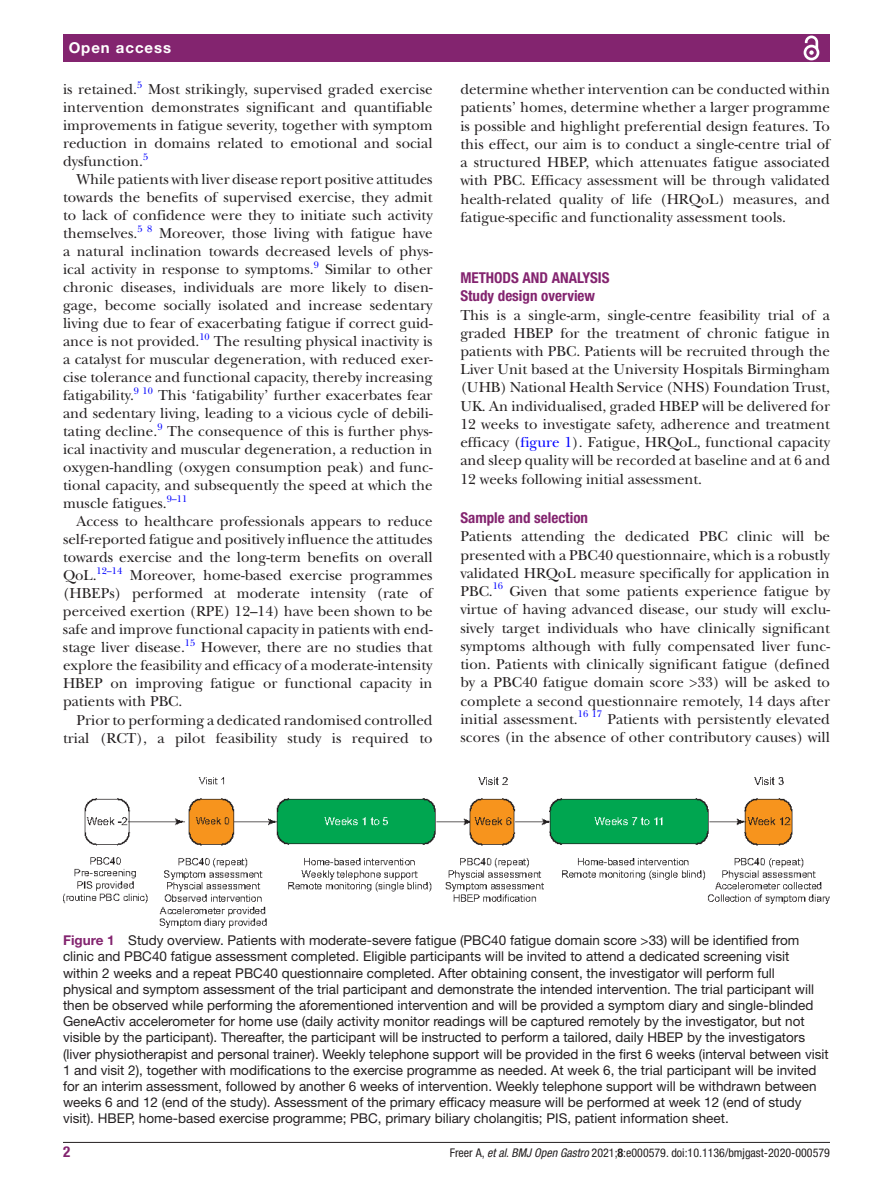
<style>
.page{position:relative;width:893px;height:1191px;background:#fff}
.page>*{position:absolute;margin:0;border:0;box-sizing:border-box;transform-origin:0 0}
.t1{font:15px/18px "New Baskerville";color:#231f20;text-align:justify}
.t2{font:700 condensed 15px/18.3px "Helvetica Neue LT Std";color:#83246f}
.t3{font:700 15px "Helvetica Neue LT Std";letter-spacing:.065em;color:#fff}
.t4{font:13.5px/16.2px "Helvetica Neue LT Std";color:#231f20}
.t5{font:condensed 12px "Helvetica Neue LT Std";color:#231f20}
.t6{font:9.9px "New Baskerville";color:#00f}
.s1{color:#00f}
.s2{font-weight:700;color:#83246f}
.s3{font-style:italic}
.s4{font-weight:700}
</style>
<div class="page">
<hr style="left:63px;top:1142px;width:767px;height:1px;background:#231f20">
<div style="left:63px;top:34px;width:767px;height:28px;background:#83246f"></div>
<svg style="left:803px;top:35px;width:17px;height:26px"></svg>
<img style="left:63px;top:778px;width:767px;height:149px">
<p class="t3" style="left:69px;top:39px;width:104px">Open access</p>
<p class="t1" style="left:63px;top:80px;width:76px">is retained.</p>
<p class="t6" style="left:137px;top:79px;width:7px">5</p>
<p class="t1" style="left:63px;top:80px;width:371px;text-indent:85px">Most strikingly, supervised graded exercise intervention demonstrates significant and quantifiable improvements in fatigue severity, together with symptom reduction in domains related to emotional and social dysfunction.</p>
<p class="t6" style="left:143px;top:151px;width:7px">5</p>
<p class="t1" style="left:63px;top:170px;width:371px;text-indent:14px">While patients with liver disease report positive attitudes towards the benefits of supervised exercise, they admit to lack of confidence were they to initiate such activity themselves.</p>
<p class="t6" style="left:137px;top:223px;width:16px">5 8</p>
<p class="t1" style="left:63px;top:224px;width:371px;text-indent:96px">Moreover, those living with fatigue have a natural inclination towards decreased levels of phys&shy;ical activity in response to symptoms.</p>
<p class="t6" style="left:314px;top:259px;width:7px">9</p>
<p class="t1" style="left:63px;top:260px;width:371px;text-indent:262px">Similar to other chronic diseases, individuals are more likely to disen&shy;gage, become socially isolated and increase sedentary living due to fear of exacerbating fatigue if correct guid&shy;ance is not provided.</p>
<p class="t6" style="left:199px;top:331px;width:12px">10</p>
<p class="t1" style="left:63px;top:332px;width:371px;text-indent:151px">The resulting physical inactivity is a catalyst for muscular degeneration, with reduced exer&shy;cise tolerance and functional capacity, thereby increasing fatigability.</p>
<p class="t6" style="left:134px;top:385px;width:20px">9 10</p>
<p class="t1" style="left:63px;top:386px;width:371px;text-indent:95px">This ‘fatigability’ further exacerbates fear and sedentary living, leading to a vicious cycle of debili&shy;tating decline.<sup>9</sup> The consequence of this is further phys&shy;ical inactivity and muscular degeneration, a reduction in oxygen-handling (oxygen consumption peak) and func&shy;tional capacity, and subsequently the speed at which the muscle fatigues.</p>
<p class="t6" style="left:167px;top:493px;width:22px">9–11</p>
<p class="t1" style="left:63px;top:512px;width:371px;text-indent:14px">Access to healthcare professionals appears to reduce self-reported fatigue and positively influence the attitudes towards exercise and the long-term benefits on overall QoL.</p>
<p class="t6" style="left:97px;top:565px;width:27px">12–14</p>
<p class="t1" style="left:63px;top:566px;width:371px;text-indent:67px">Moreover, home-based exercise programmes (HBEPs) performed at moderate intensity (rate of perceived exertion (RPE) 12–14) have been shown to be safe and improve functional capacity in patients with end&shy;stage liver disease.</p>
<p class="t6" style="left:185px;top:637px;width:12px">15</p>
<p class="t1" style="left:63px;top:638px;width:371px;text-indent:138px">However, there are no studies that explore the feasibility and efficacy of a moderate-intensity HBEP on improving fatigue or functional capacity in patients with PBC.</p>
<p class="t1" style="left:63px;top:710px;width:371px;text-align:right">Prior to performing a dedicated randomised controlled trial (RCT), a pilot feasibility study is required to</p>
<p class="t1" style="left:460px;top:80px;width:371px">determine whether intervention can be conducted within patients’ homes, determine whether a larger programme is possible and highlight preferential design features. To this effect, our aim is to conduct a single-centre trial of a structured HBEP, which attenuates fatigue associated with PBC. Efficacy assessment will be through validated health-related quality of life (HRQoL) measures, and fatigue-specific and functionality assessment tools.</p>
<p class="t2" style="left:460px;top:268px;width:151px">METHODS AND ANALYSIS<br>Study design overview</p>
<p class="t1" style="left:460px;top:306px;width:371px">This is a single-arm, single-centre feasibility trial of a graded HBEP for the treatment of chronic fatigue in patients with PBC. Patients will be recruited through the Liver Unit based at the University Hospitals Birmingham (UHB) National Health Service (NHS) Foundation Trust, UK. An individualised, graded HBEP will be delivered for 12 weeks to investigate safety, adherence and treatment efficacy (<span class="s1">figure 1</span>). Fatigue, HRQoL, functional capacity and sleep quality will be recorded at baseline and at 6 and 12 weeks following initial assessment.</p>
<p class="t2" style="left:460px;top:508px;width:129px">Sample and selection</p>
<p class="t1" style="left:460px;top:527px;width:371px">Patients attending the dedicated PBC clinic will be presented with a PBC40 questionnaire, which is a robustly validated HRQoL measure specifically for application in PBC.</p>
<p class="t6" style="left:493px;top:580px;width:12px">16</p>
<p class="t1" style="left:460px;top:582px;width:371px;text-indent:49px">Given that some patients experience fatigue by virtue of having advanced disease, our study will exclu&shy;sively target individuals who have clinically significant symptoms although with fully compensated liver func&shy;tion. Patients with clinically significant fatigue (defined by a PBC40 fatigue domain score &gt;33) will be asked to complete a second questionnaire remotely, 14 days after initial assessment.</p>
<p class="t6" style="left:578px;top:708px;width:26px">16 17</p>
<p class="t1" style="left:460px;top:710px;width:371px;text-align:right">Patients with persistently elevated<br>scores (in the absence of other contributory causes) will</p>
<p class="t4" style="left:63px;top:932px;width:767px"><span class="s2">Figure 1</span> Study overview. Patients with moderate-severe fatigue (PBC40 fatigue domain score &gt;33) will be identified from clinic and PBC40 fatigue assessment completed. Eligible participants will be invited to attend a dedicated screening visit<br>within 2 weeks and a repeat PBC40 questionnaire completed. After obtaining consent, the investigator will perform full<br>physical and symptom assessment of the trial participant and demonstrate the intended intervention. The trial participant will then be observed while performing the aforementioned intervention and will be provided a symptom diary and single-blinded GeneActiv accelerometer for home use (daily activity monitor readings will be captured remotely by the investigator, but not visible by the participant). Thereafter, the participant will be instructed to perform a tailored, daily HBEP by the investigators (liver physiotherapist and personal trainer). Weekly telephone support will be provided in the first 6 weeks (interval between visit 1 and visit 2), together with modifications to the exercise programme as needed. At week 6, the trial participant will be invited for an interim assessment, followed by another 6 weeks of intervention. Weekly telephone support will be withdrawn between weeks 6 and 12 (end of the study). Assessment of the primary efficacy measure will be performed at week 12 (end of study visit). HBEP, home-based exercise programme; PBC, primary biliary cholangitis; PIS, patient information sheet.</p>
<p class="t2" style="left:63px;top:1142px;width:9px">2</p>
<p class="t5" style="left:450px;top:1145px;width:381px">Freer A, <span class="s3">et al</span>. <span class="s3">BMJ Open Gastro</span> 2021;<span class="s4">8</span>:e000579. doi:10.1136/bmjgast-2020-000579</p>
</div>
